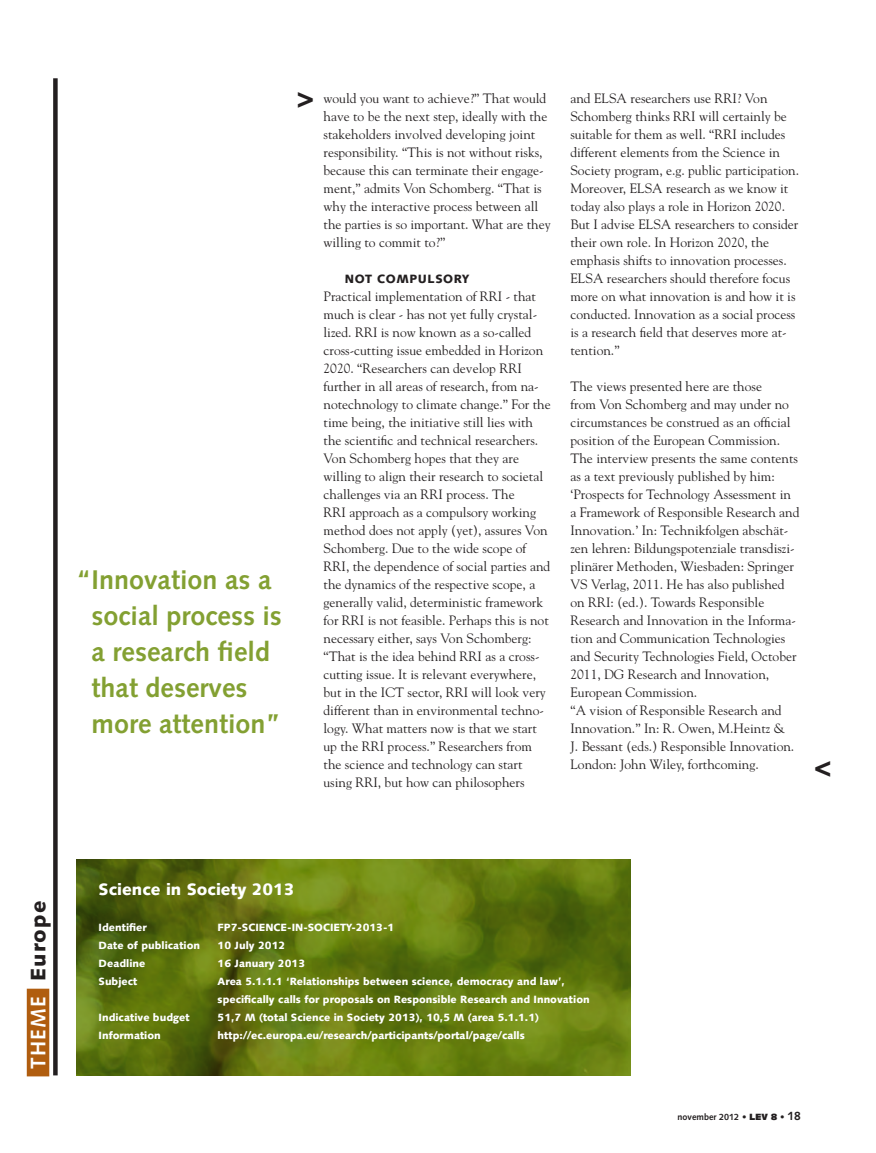
<style>
.page{position:relative;width:876px;height:1153px;background:#fff}
.page>*{position:absolute;margin:0;border:0;box-sizing:border-box;transform-origin:0 0}
.t1{font:700 27px/36px "Syntax";color:#83a032}
.t2{font:700 27px "Rockwell";color:#231f20}
.t3{font:900 21px "Syntax";color:#231f20}
.t4{font:900 16.5px "Syntax";color:#fff}
.t5{font:13.5px/18px "Goudy";color:#231f20}
.t6{font:900 12px "Syntax";letter-spacing:.05em;color:#231f20}
.t7{font:900 10.5px/18px "Syntax";color:#fff}
.t8{font:700 9px "Syntax";color:#231f20}
.s1{font-weight:700;color:#fff}
.s2{font-weight:900}
.s3{font-size:12px}
</style>
<div class="page">
<div style="left:53px;top:78px;width:5px;height:997px;background:#231f20"></div>
<div style="left:27px;top:988px;width:22px;height:88px;background:#b05d0f"></div>
<svg style="left:77px;top:859px;width:554px;height:216px;background:#617610"></svg>
<h1 class="t1" style="left:92px;top:562px;width:192px;text-indent:-15px">“Innovation as a social process is a research field that deserves more attention”</h1>
<p class="t5" style="left:323px;top:89px;width:229px">would you want to achieve?” That would have to be the next step, ideally with the stakeholders involved developing joint responsibility. “This is not without risks, because this can terminate their engage&shy;ment,” admits Von Schomberg. “That is why the interactive process between all the parties is so important. What are they willing to commit to?”</p>
<p class="t6" style="left:345px;top:271px;width:126px">Not compulsory</p>
<p class="t5" style="left:323px;top:287px;width:229px">Practical implementation of RRI - that much is clear - has not yet fully crystal&shy;lized. RRI is now known as a so-called cross-cutting issue embedded in Horizon 2020. “Researchers can develop RRI further in all areas of research, from na&shy;notechnology to climate change.” For the time being, the initiative still lies with the scientific and technical researchers.<br>Von Schomberg hopes that they are willing to align their research to societal challenges via an RRI process. The<br>RRI approach as a compulsory working method does not apply (yet), assures Von Schomberg. Due to the wide scope of RRI, the dependence of social parties and the dynamics of the respective scope, a generally valid, deterministic framework for RRI is not feasible. Perhaps this is not necessary either, says Von Schomberg: “That is the idea behind RRI as a cross&shy;cutting issue. It is relevant everywhere, but in the ICT sector, RRI will look very different than in environmental techno&shy;logy. What matters now is that we start up the RRI process.” Researchers from the science and technology can start using RRI, but how can philosophers</p>
<p class="t5" style="left:570px;top:89px;width:230px">and ELSA researchers use RRI? Von Schomberg thinks RRI will certainly be suitable for them as well. “RRI includes different elements from the Science in Society program, e.g. public participation.<br>Moreover, ELSA research as we know it today also plays a role in Horizon 2020.<br>But I advise ELSA researchers to consider their own role. In Horizon 2020, the emphasis shifts to innovation processes.<br>ELSA researchers should therefore focus more on what innovation is and how it is conducted. Innovation as a social process is a research field that deserves more at&shy;tention.”</p>
<p class="t5" style="left:570px;top:377px;width:230px">The views presented here are those<br>from Von Schomberg and may under no circumstances be construed as an official position of the European Commission.<br>The interview presents the same contents as a text previously published by him: ‘Prospects for Technology Assessment in a Framework of Responsible Research and Innovation.’ In: Technikfolgen abschät&shy;zen lehren: Bildungspotenziale transdiszi&shy;plinärer Methoden, Wiesbaden: Springer VS Verlag, 2011. He has also published on RRI: (ed.). Towards Responsible Research and Innovation in the Informa&shy;tion and Communication Technologies and Security Technologies Field, October 2011, DG Research and Innovation, European Commission.<br>“A vision of Responsible Research and Innovation.” In: R. Owen, M.Heintz &amp;<br>J. Bessant (eds.) Responsible Innovation.<br>London: John Wiley, forthcoming.</p>
<h1 class="t2" style="left:814px;top:752px;width:20px">&lt;</h1>
<h2 class="t3" style="left:26px;top:1068px;width:169px;rotate:-90deg"><span class="s1">Theme</span> Europe</h2>
<p class="t4" style="left:99px;top:879px;width:198px">Science in Society 2013</p>
<p class="t7" style="left:99px;top:918px;width:50px">Identifier</p>
<p class="t7" style="left:218px;top:918px;width:98px">FP7-SCIENCE-IN-SOCI</p>
<p class="t7" style="left:333px;top:918px;width:62px">ETY-2013-1</p>
<p class="t7" style="left:99px;top:936px;width:103px">Date of publication</p>
<p class="t7" style="left:218px;top:936px;width:69px">10 July 2012</p>
<p class="t7" style="left:99px;top:954px;width:48px">Deadline</p>
<p class="t7" style="left:218px;top:954px;width:89px">16 January 2013</p>
<p class="t7" style="left:99px;top:972px;width:40px">Subject</p>
<p class="t7" style="left:218px;top:972px;width:374px">Area 5.1.1.1 ‘Relationships between science, democracy and law’, specifically calls for proposals on Responsible Research and Innovation</p>
<p class="t7" style="left:99px;top:1008px;width:93px">Indicative budget</p>
<p class="t7" style="left:218px;top:1008px;width:323px">51,7 M (total Science in Society 2013), 10,5 M (area 5.1.1.1)</p>
<p class="t7" style="left:99px;top:1026px;width:64px">Information</p>
<p class="t7" style="left:218px;top:1026px;width:309px">http://ec.europa.eu/research/participants/portal/page/calls</p>
<p class="t8" style="left:677px;top:1111px;width:125px">november 2012 <span class="s2">• LEV 8 •</span> <span class="s3">18</span></p>
</div>
